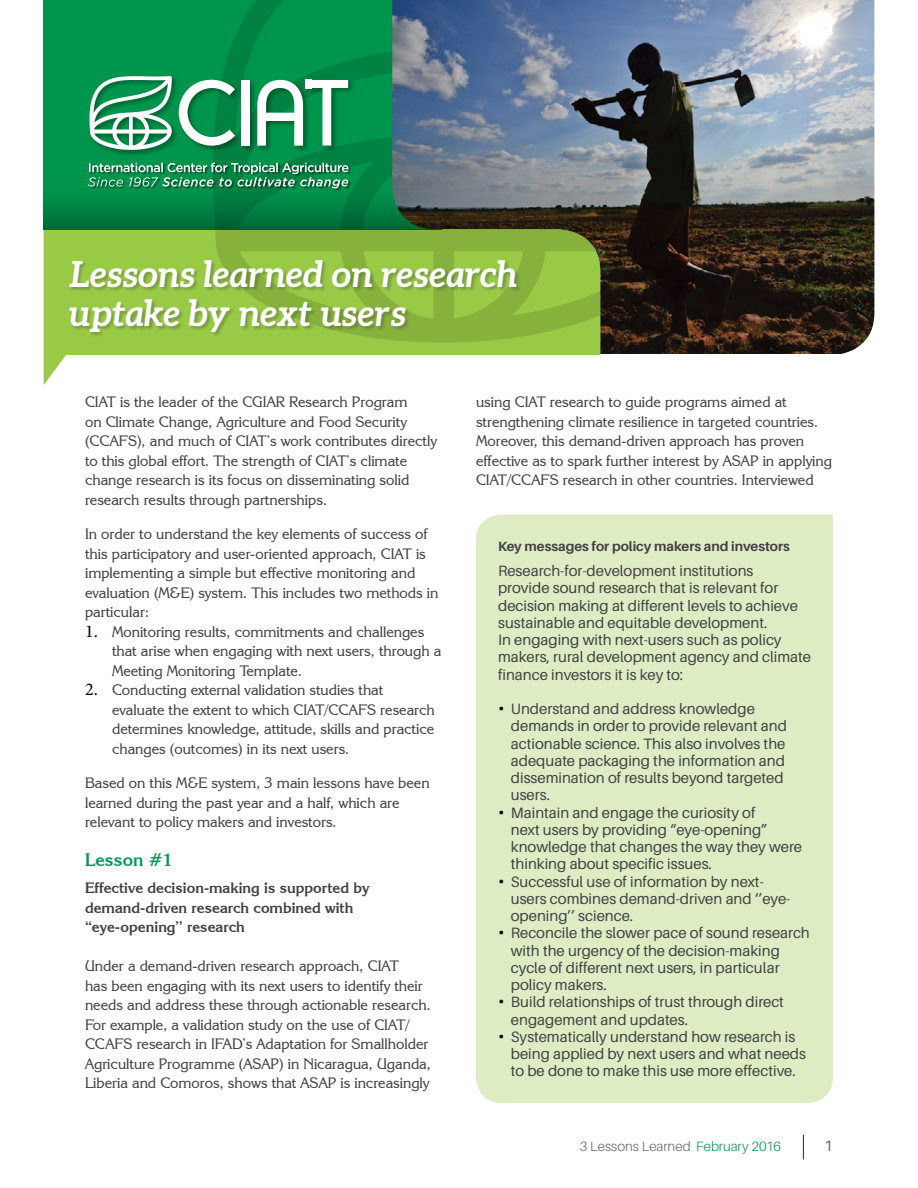
<style>
.page{position:relative;width:918px;height:1188px;background:#fff}
.page>*{position:absolute;margin:0;border:0;box-sizing:border-box;transform-origin:0 0}
.t1{font:italic 700 36px/39px "Aleo";color:#fff}
.t2{font:700 18px "Korinna IT Cby BT";color:#009b56}
.t3{font:15px/19.5px "Korinna IT Cby BT";color:#414042}
.t4{font:15px/17.2px "Aileron";color:#414042}
.t5{font:700 15px/19.5px "Korinna IT Cby BT";color:#414042}
.t6{font:15px "Aileron";color:#636466}
.t7{font:700 13.5px "Aileron";color:#414042}
.t8{font:300 13.5px "Aileron";letter-spacing:.005em;color:#636466}
.s1{font-family:"Minion Pro";font-size:18px;color:#000}
.s2{font-size:18px;color:#000}
.s3{color:#00954c}
</style>
<div class="page">
<svg style="left:803px;top:1135px;width:1px;height:25px"></svg>
<svg style="left:44px;top:229px;width:556px;height:156px"></svg>
<svg style="left:44px;top:0;width:169px;height:229px;background:#008f49"></svg>
<svg style="left:213px;top:0;width:179px;height:343px;background:#1c9344"></svg>
<img style="left:392px;top:0;width:482px;height:354px">
<div style="left:68px;top:260px;width:453px;height:77px;background:#414042;opacity:.35"></div>
<div style="left:88px;top:75px;width:267px;height:82px;background:#000;opacity:.35"></div>
<svg style="left:89px;top:76px;width:83px;height:74px"></svg>
<div style="left:241px;top:80px;width:9px;height:66px;background:#fff"></div>
<svg style="left:257px;top:80px;width:91px;height:66px"></svg>
<svg style="left:179px;top:74px;width:56px;height:77px"></svg>
<div style="left:88px;top:163px;width:263px;height:28px;background:#000;opacity:.45"></div>
<svg style="left:88px;top:163px;width:261px;height:25px;background:#3d9c6e"></svg>
<div style="left:476px;top:514px;width:357px;height:589px;background:#deecc4"></div>
<h1 class="t1" style="left:69px;top:254px;width:450px">Lessons learned on research uptake by next users</h1>
<p class="t3" style="left:85px;top:392px;width:353px">CIAT is the leader of the CGIAR Research Program<br>on Climate Change, Agriculture and Food Security (CCAFS), and much of CIAT’s work contributes directly to this global effort. The strength of CIAT’s climate change research is its focus on disseminating solid research results through partnerships.</p>
<p class="t3" style="left:85px;top:524px;width:355px">In order to understand the key elements of success of this participatory and user-oriented approach, CIAT is implementing a simple but effective monitoring and evaluation (M&amp;E) system. This includes two methods in particular:</p>
<p class="t3" style="left:112px;top:622px;width:331px;text-indent:-27px"><span class="s1">1.</span> Monitoring results, commitments and challenges that arise when engaging with next users, through a<br>Meeting Monitoring Template.</p>
<p class="t3" style="left:112px;top:680px;width:324px;text-indent:-27px"><span class="s1">2.</span> Conducting external validation studies that evaluate the extent to which CIAT/CCAFS research determines knowledge, attitude, skills and practice changes (outcomes) in its next users.</p>
<p class="t3" style="left:85px;top:773px;width:346px">Based on this M&amp;E system, 3 main lessons have been learned during the past year and a half, which are relevant to policy makers and investors.</p>
<p class="t2" style="left:85px;top:849px;width:89px">Lesson #1</p>
<p class="t5" style="left:85px;top:878px;width:286px">Effective decision-making is supported by demand-driven research combined with “eye-opening’’ research</p>
<p class="t3" style="left:85px;top:956px;width:347px">Under a demand-driven research approach, CIAT<br>has been engaging with its next users to identify their needs and address these through actionable research.<br>For example, a validation study on the use of CIAT/ CCAFS research in IFAD’s Adaptation for Smallholder Agriculture Programme (ASAP) in Nicaragua, Uganda, Liberia and Comoros, shows that ASAP is increasingly</p>
<p class="t3" style="left:476px;top:392px;width:358px">using CIAT research to guide programs aimed at strengthening climate resilience in targeted countries.<br>Moreover, this demand-driven approach has proven effective as to spark further interest by ASAP in applying CIAT/CCAFS research in other countries. Interviewed</p>
<p class="t7" style="left:498px;top:539px;width:293px">Key messages for policy makers and investors</p>
<p class="t4" style="left:498px;top:563px;width:314px">Research-for-development institutions<br>provide sound research that is relevant for decision making at different levels to achieve sustainable and equitable development.<br>In engaging with next-users such as policy makers, rural development agency and climate finance investors it is key to:</p>
<p class="t4" style="left:511px;top:701px;width:278px;text-indent:-13px"><span class="s2">•</span> Understand and address knowledge demands in order to provide relevant and actionable science. This also involves the adequate packaging the information and dissemination of results beyond targeted users.</p>
<p class="t4" style="left:511px;top:804px;width:293px;text-indent:-13px"><span class="s2">•</span> Maintain and engage the curiosity of<br>next users by providing “eye-opening” knowledge that changes the way they were thinking about specific issues.</p>
<p class="t4" style="left:511px;top:873px;width:281px;text-indent:-13px"><span class="s2">•</span> Successful use of information by next&shy;users combines demand-driven and ‘’eye&shy;opening’’ science.</p>
<p class="t4" style="left:511px;top:925px;width:300px;text-indent:-13px"><span class="s2">•</span> Reconcile the slower pace of sound research with the urgency of the decision-making cycle of different next users, in particular policy makers.</p>
<p class="t4" style="left:511px;top:994px;width:275px;text-indent:-13px"><span class="s2">•</span> Build relationships of trust through direct engagement and updates.</p>
<p class="t4" style="left:511px;top:1028px;width:297px;text-indent:-13px"><span class="s2">•</span> Systematically understand how research is being applied by next users and what needs to be done to make this use more effective.</p>
<p class="t8" style="left:580px;top:1139px;width:203px">3 Lessons Learned <span class="s3">February 2016</span></p>
<p class="t6" style="left:824px;top:1138px;width:10px">1</p>
</div>
